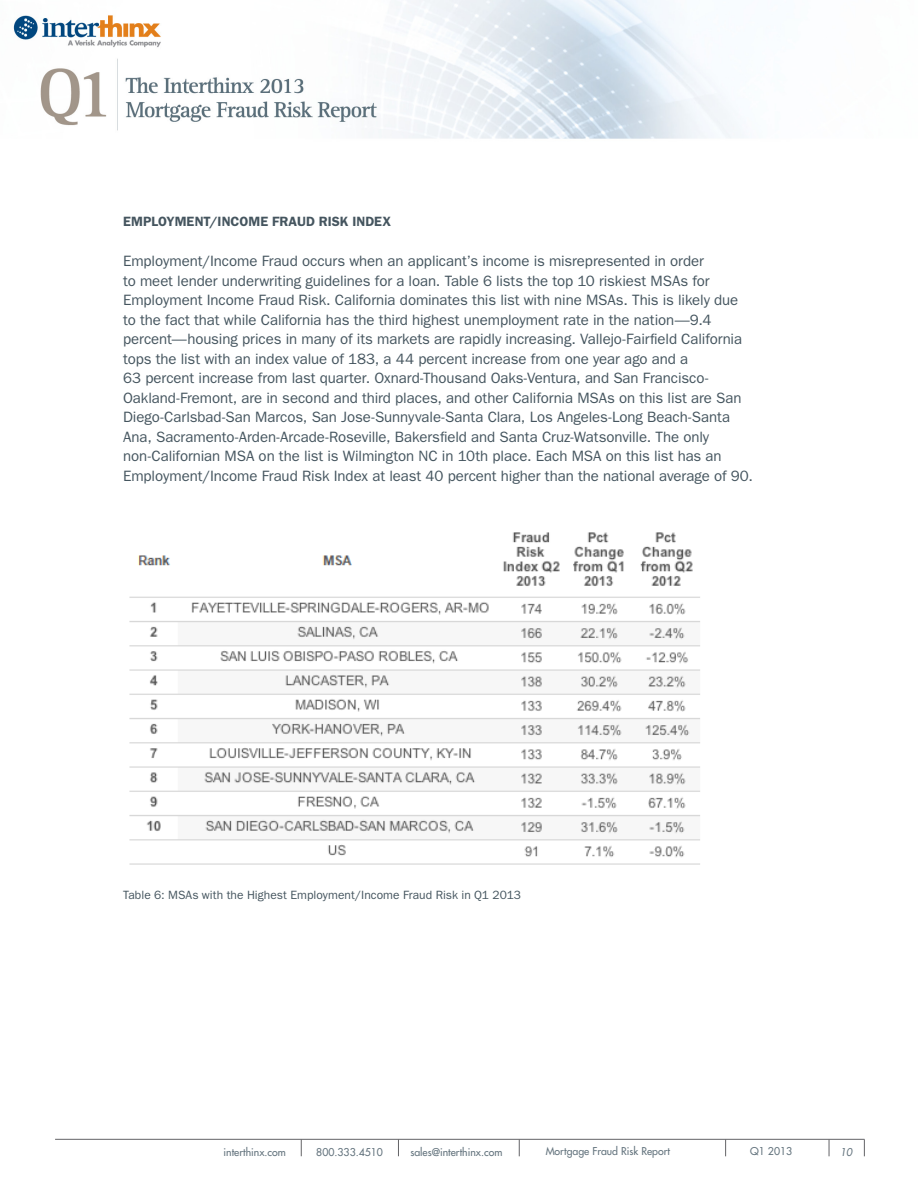
<style>
.page{position:relative;width:918px;height:1188px;background:#fff}
.page>*{position:absolute;margin:0;border:0;box-sizing:border-box;transform-origin:0 0}
.t1{font:15px/19.5px "ITC Franklin Gothic Std";letter-spacing:-.005em;color:#45555f}
.t2{font:600 13.5px "ITC Franklin Gothic Std";letter-spacing:.005em;color:#45555f}
.t3{font:12px "ITC Franklin Gothic Std";letter-spacing:.005em;color:#45555f}
.t4{font:500 10.5px "Futura Std";color:#64747e}
.t5{font:italic 500 10.5px "Futura Std";color:#64747e}
</style>
<div class="page">
<svg style="left:519px;top:1140px;width:1px;height:16px"></svg>
<svg style="left:829px;top:1140px;width:1px;height:16px"></svg>
<svg style="left:725px;top:1140px;width:1px;height:16px"></svg>
<svg style="left:864px;top:1140px;width:1px;height:16px"></svg>
<hr style="left:55px;top:1139px;width:810px;height:1px;background:#636366">
<svg style="left:301px;top:1139px;width:1px;height:17px"></svg>
<svg style="left:398px;top:1139px;width:1px;height:17px"></svg>
<img style="left:13px;top:0;width:731px;height:139px">
<img style="left:129px;top:532px;width:571px;height:333px">
<p class="t2" style="left:123px;top:214px;width:269px">EMPLOYMENT/INCOME FRAUD RISK INDEX</p>
<p class="t1" style="left:123px;top:251px;width:631px">Employment/Income Fraud occurs when an applicant’s income is misrepresented in order<br>to meet lender underwriting guidelines for a loan. Table 6 lists the top 10 riskiest MSAs for Employment Income Fraud Risk. California dominates this list with nine MSAs. This is likely due to the fact that while California has the third highest unemployment rate in the nation—9.4 percent—housing prices in many of its markets are rapidly increasing. Vallejo-Fairfield California tops the list with an index value of 183, a 44 percent increase from one year ago and a<br>63 percent increase from last quarter. Oxnard-Thousand Oaks-Ventura, and San Francisco-Oakland-Fremont, are in second and third places, and other California MSAs on this list are San Diego-Carlsbad-San Marcos, San Jose-Sunnyvale-Santa Clara, Los Angeles-Long Beach-Santa Ana, Sacramento-Arden-Arcade-Roseville, Bakersfield and Santa Cruz-Watsonville. The only non-Californian MSA on the list is Wilmington NC in 10th place. Each MSA on this list has an Employment/Income Fraud Risk Index at least 40 percent higher than the national average of 90.</p>
<p class="t3" style="left:123px;top:888px;width:399px">Table 6: MSAs with the Highest Employment/Income Fraud Risk in Q1 2013</p>
<p class="t4" style="left:224px;top:1146px;width:64px">interthinx.com</p>
<p class="t4" style="left:316px;top:1146px;width:68px">800.333.4510</p>
<p class="t4" style="left:410px;top:1146px;width:94px">sales@interthinx.com</p>
<p class="t4" style="left:546px;top:1145px;width:126px">Mortgage Fraud Risk Report</p>
<p class="t4" style="left:750px;top:1145px;width:44px">Q1 2013</p>
<p class="t5" style="left:840px;top:1145px;width:14px">10</p>
</div>
